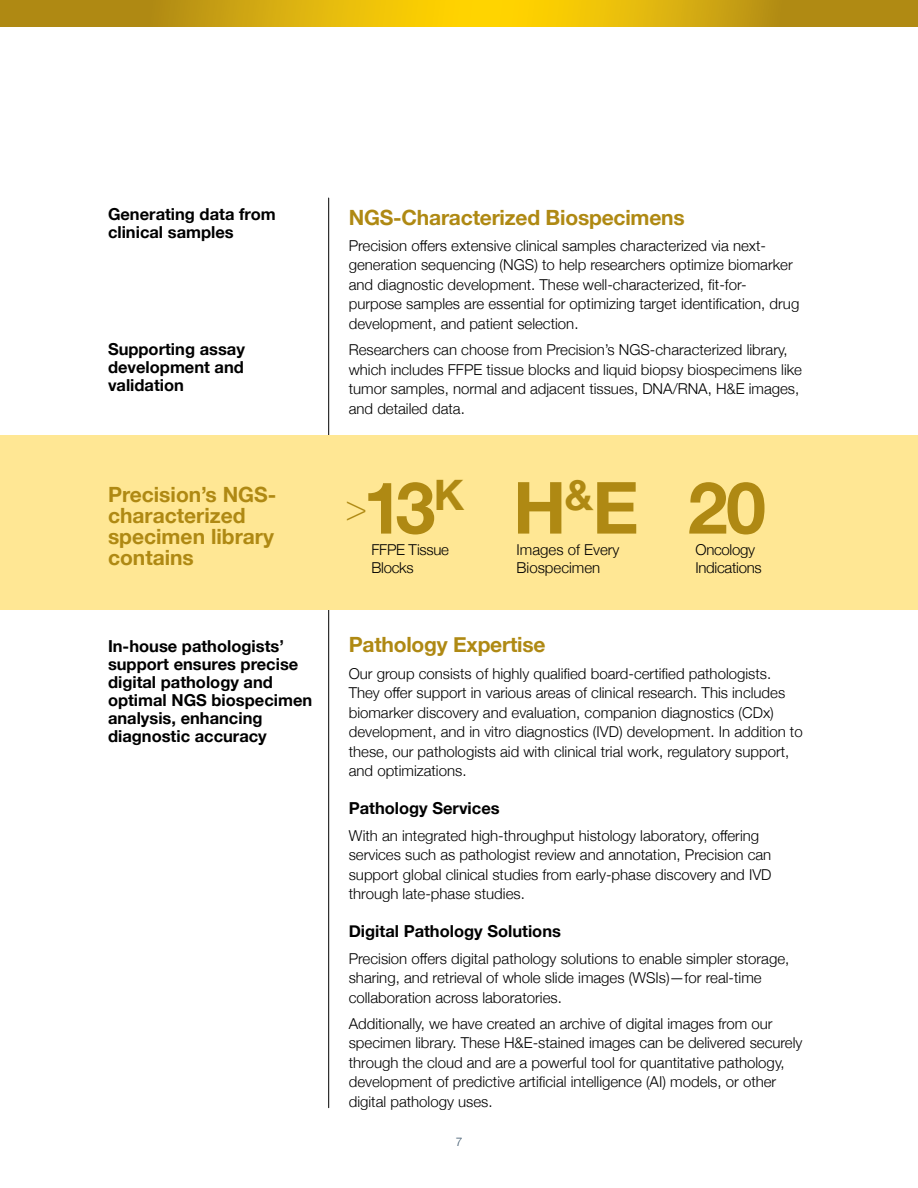
<style>
.page{position:relative;width:918px;height:1188px;background:#fff}
.page>*{position:absolute;margin:0;border:0;box-sizing:border-box;transform-origin:0 0}
.t1{font:700 72px "Helvetica Neue";color:#af8913}
.t2{font:700 42px "Helvetica Neue";color:#af8913}
.t3{font:100 36px "Helvetica Neue";color:#af8913}
.t4{font:700 21px/21px "Helvetica Neue";letter-spacing:-.01em;color:#af8913}
.t5{font:700 16.5px/18px "Helvetica Neue";color:#000}
.t6{font:300 15px/19.5px "Helvetica Neue";color:#000}
.t7{font:300 15px/18px "Helvetica Neue";letter-spacing:-.02em;color:#000}
.t8{font:300 12px "Helvetica Neue";color:#3a546a}
</style>
<div class="page">
<hr style="left:328px;top:198px;width:1px;height:910px;background:#000">
<div style="left:0;top:435px;width:918px;height:175px;background:#ffe794"></div>
<svg style="left:0;top:0;width:918px;height:27px"></svg>
<p class="t5" style="left:108px;top:206px;width:169px">Generating data from clinical samples</p>
<p class="t5" style="left:108px;top:340px;width:138px;text-align:justify">Supporting assay development and validation</p>
<h3 class="t4" style="left:108px;top:485px;width:170px">Precision’s NGS&shy;characterized specimen library contains</h3>
<p class="t5" style="left:108px;top:638px;width:206px">In-house pathologists’ support ensures precise digital pathology and optimal NGS biospecimen analysis, enhancing diagnostic accuracy</p>
<h3 class="t4" style="left:349px;top:207px;width:338px">NGS-Characterized Biospecimens</h3>
<p class="t6" style="left:349px;top:235px;width:452px">Precision offers extensive clinical samples characterized via next&shy;generation sequencing (NGS) to help researchers optimize biomarker and diagnostic development. These well-characterized, fit-for&shy;purpose samples are essential for optimizing target identification, drug development, and patient selection.</p>
<p class="t6" style="left:349px;top:339px;width:455px">Researchers can choose from Precision’s NGS-characterized library, which includes FFPE tissue blocks and liquid biopsy biospecimens like tumor samples, normal and adjacent tissues, DNA/RNA, H&amp;E images, and detailed data.</p>
<h2 class="t2" style="left:565px;top:462px;width:30px">&amp;</h2>
<h1 class="t1" style="left:363px;top:451px;width:277px">13<sup>K</sup> H E</h1>
<h1 class="t1" style="left:688px;top:451px;width:80px">20</h1>
<h3 class="t3" style="left:345px;top:480px;width:23px">&gt;</h3>
<p class="t7" style="left:372px;top:540px;width:79px">FFPE Tissue<br>Blocks</p>
<p class="t7" style="left:696px;top:540px;width:68px">Oncology<br>Indications</p>
<p class="t6" style="left:517px;top:540px;width:104px;line-height:18px">Images of Every<br>Biospecimen</p>
<h3 class="t4" style="left:349px;top:635px;width:198px">Pathology Expertise</h3>
<p class="t6" style="left:349px;top:662px;width:455px">Our group consists of highly qualified board-certified pathologists.<br>They offer support in various areas of clinical research. This includes biomarker discovery and evaluation, companion diagnostics (CDx) development, and in vitro diagnostics (IVD) development. In addition to these, our pathologists aid with clinical trial work, regulatory support, and optimizations.</p>
<p class="t5" style="left:349px;top:800px;width:152px">Pathology Services</p>
<p class="t6" style="left:349px;top:824px;width:424px">With an integrated high-throughput histology laboratory, offering services such as pathologist review and annotation, Precision can support global clinical studies from early-phase discovery and IVD through late-phase studies.</p>
<p class="t5" style="left:349px;top:923px;width:214px">Digital Pathology Solutions</p>
<p class="t6" style="left:349px;top:947px;width:442px">Precision offers digital pathology solutions to enable simpler storage, sharing, and retrieval of whole slide images (WSIs)—for real-time collaboration across laboratories.</p>
<p class="t6" style="left:349px;top:1013px;width:455px">Additionally, we have created an archive of digital images from our specimen library. These H&amp;E-stained images can be delivered securely through the cloud and are a powerful tool for quantitative pathology, development of predictive artificial intelligence (AI) models, or other digital pathology uses.</p>
<p class="t8" style="left:456px;top:1132px;width:8px">7</p>
</div>
